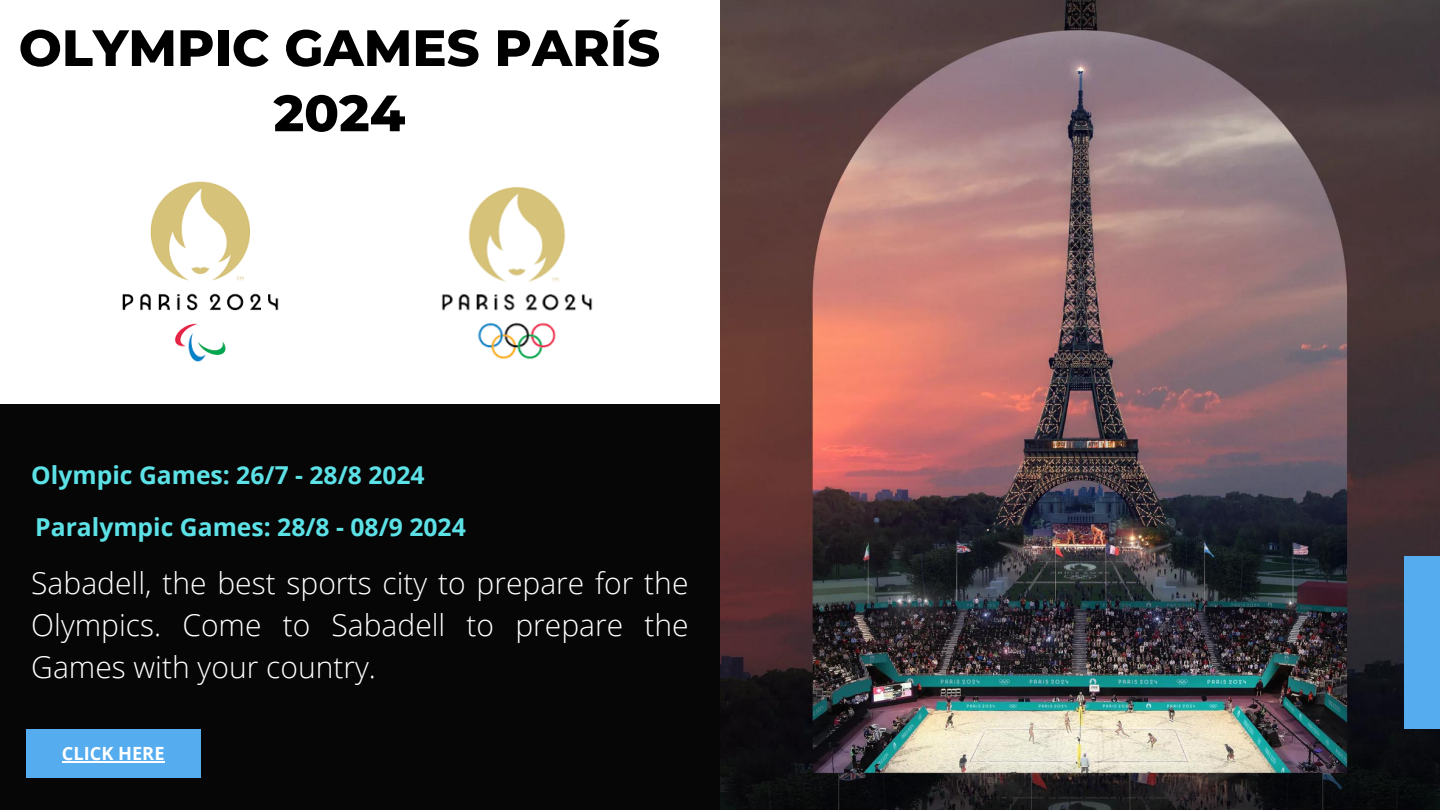
<style>
.page{position:relative;width:1440px;height:810px;background:#fff}
.page>*{position:absolute;margin:0;border:0;box-sizing:border-box;transform-origin:0 0}
.t1{font:800 51px/65.2px "Montserrat";color:#000;text-align:center}
.t2{font:300 30px/42px "Open Sans";color:#fff;text-align:justify}
.t3{font:700 24.7px/52.1px "Open Sans";color:#5ce1e6}
.t4{font:700 18.2px "Open Sans";color:#fff}
</style>
<div class="page">
<img style="left:720px;top:0;width:720px;height:810px">
<div style="left:1404px;top:556px;width:36px;height:173px;background:#55acee"></div>
<img style="left:441px;top:187px;width:152px;height:173px">
<div style="left:0;top:404px;width:720px;height:405px;background:#000"></div>
<div style="left:26px;top:729px;width:175px;height:49px;background:#55acee"></div>
<img style="left:122px;top:181px;width:157px;height:181px">
<hr style="left:62px;top:761px;width:103px;height:2px;background:#fff">
<h1 class="t1" style="left:19px;top:12px;width:643px">OLYMPIC GAMES PARÍS<br>2024</h1>
<p class="t3" style="left:31px;top:449px;width:436px">Olympic Games: 26/7 - 28/8 2024<br>Paralympic Games: 28/8 - 08/9 2024</p>
<p class="t2" style="left:31px;top:561px;width:659px">Sabadell, the best sports city to prepare for the Olympics. Come to Sabadell to prepare the Games with your country.</p>
<p class="t4" style="left:62px;top:740px;width:104px">CLICK HERE</p>
</div>
